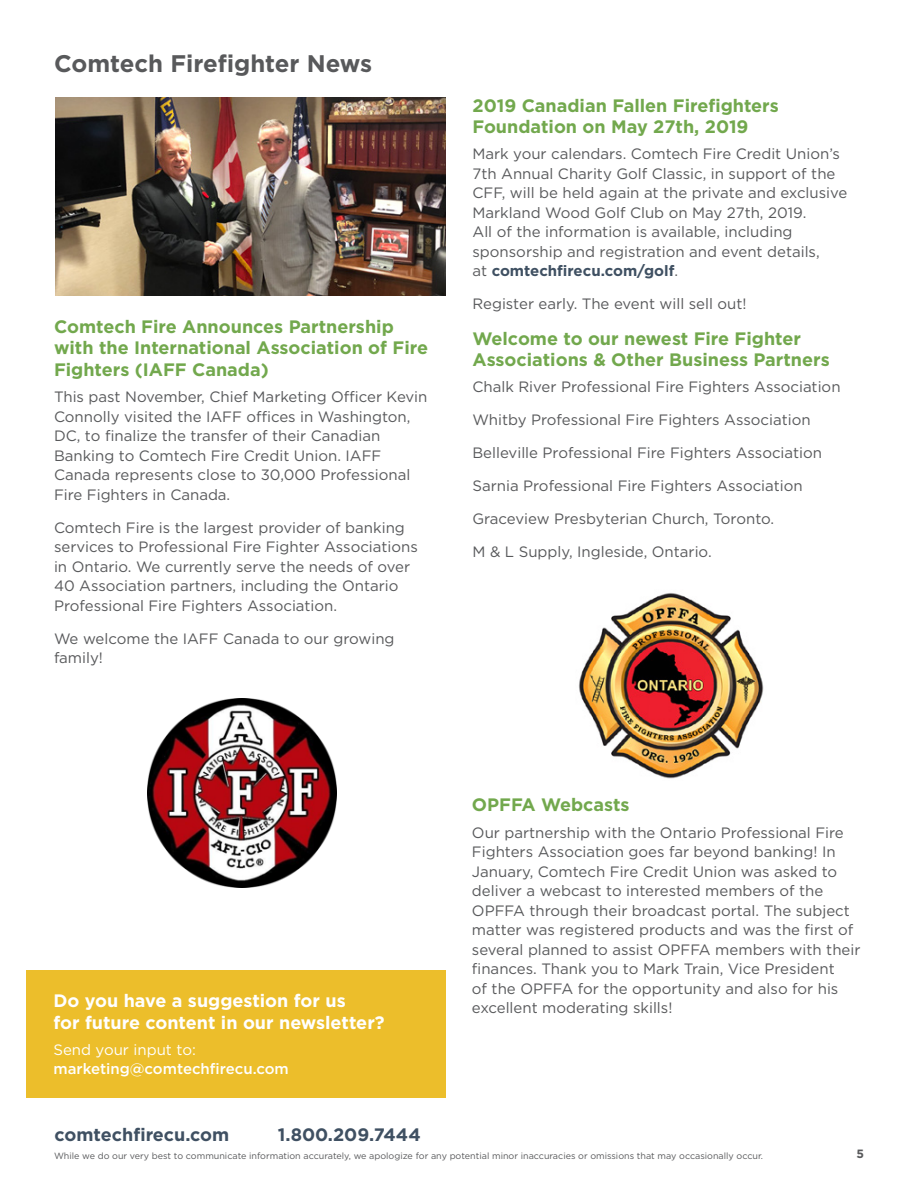
<style>
.page{position:relative;width:918px;height:1188px;background:#fff}
.page>*{position:absolute;margin:0;border:0;box-sizing:border-box;transform-origin:0 0}
.t1{font:700 24px "Gotham";color:#58595b}
.t2{font:700 18px/21.6px "Gotham";color:#72a84d}
.t3{font:700 18px "Gotham";color:#fff}
.t4{font:700 18px "Gotham";color:#3f5062}
.t5{font:15px/19.5px "Gotham";color:#58595b}
.t6{font:500 15px "Gotham";color:#fff}
.t7{font:15px "Gotham";color:#fff}
.t8{font:700 12px "Gotham";color:#58595b}
.t9{font:9px "Gotham";color:#58595b}
.s1{font-weight:700;color:#3f5062}
</style>
<div class="page">
<img style="left:579px;top:593px;width:185px;height:186px">
<img style="left:55px;top:97px;width:391px;height:199px">
<img style="left:148px;top:698px;width:189px;height:189px">
<div style="left:26px;top:970px;width:420px;height:127px;background:#ecbe2b"></div>
<h1 class="t1" style="left:54px;top:47px;width:320px">Comtech Firefighter News</h1>
<p class="t2" style="left:54px;top:315px;width:376px">Comtech Fire Announces Partnership with the International Association of Fire<br>Fighters (IAFF Canada)</p>
<p class="t5" style="left:54px;top:387px;width:375px">This past November, Chief Marketing Officer Kevin Connolly visited the IAFF offices in Washington, DC, to finalize the transfer of their Canadian Banking to Comtech Fire Credit Union. IAFF Canada represents close to 30,000 Professional Fire Fighters in Canada.</p>
<p class="t5" style="left:54px;top:517px;width:365px">Comtech Fire is the largest provider of banking services to Professional Fire Fighter Associations in Ontario. We currently serve the needs of over 40 Association partners, including the Ontario Professional Fire Fighters Association.</p>
<p class="t5" style="left:54px;top:628px;width:342px">We welcome the IAFF Canada to our growing family!</p>
<p class="t2" style="left:472px;top:94px;width:308px">2019 Canadian Fallen Firefighters<br>Foundation on May 27th, 2019</p>
<p class="t5" style="left:472px;top:144px;width:376px">Mark your calendars. Comtech Fire Credit Union’s 7th Annual Charity Golf Classic, in support of the CFF, will be held again at the private and exclusive Markland Wood Golf Club on May 27th, 2019.<br>All of the information is available, including sponsorship and registration and event details,<br>at <span class="s1">comtechfirecu.com/golf</span>.</p>
<p class="t5" style="left:472px;top:294px;width:276px">Register early. The event will sell out!</p>
<p class="t2" style="left:472px;top:327px;width:359px">Welcome to our newest Fire Fighter<br>Associations &amp; Other Business Partners</p>
<p class="t5" style="left:472px;top:377px;width:370px">Chalk River Professional Fire Fighters Association</p>
<p class="t5" style="left:472px;top:410px;width:340px">Whitby Professional Fire Fighters Association</p>
<p class="t5" style="left:472px;top:443px;width:351px">Belleville Professional Fire Fighters Association</p>
<p class="t5" style="left:472px;top:476px;width:332px">Sarnia Professional Fire Fighters Association</p>
<p class="t5" style="left:472px;top:509px;width:303px">Graceview Presbyterian Church, Toronto.</p>
<p class="t5" style="left:472px;top:542px;width:241px">M &amp; L Supply, Ingleside, Ontario.</p>
<p class="t2" style="left:472px;top:794px;width:159px">OPFFA Webcasts</p>
<p class="t5" style="left:472px;top:822px;width:390px">Our partnership with the Ontario Professional Fire Fighters Association goes far beyond banking! In January, Comtech Fire Credit Union was asked to deliver a webcast to interested members of the OPFFA through their broadcast portal. The subject matter was registered products and was the first of several planned to assist OPFFA members with their finances. Thank you to Mark Train, Vice President<br>of the OPFFA for the opportunity and also for his</p>
<p class="t3" style="left:53px;top:989px;width:294px">Do you have a suggestion for us</p>
<p class="t5" style="left:472px;top:998px;width:202px">excellent moderating skills!</p>
<p class="t3" style="left:53px;top:1010px;width:333px">for future content in our newsletter?</p>
<p class="t7" style="left:53px;top:1040px;width:144px">Send your input to:</p>
<p class="t6" style="left:53px;top:1059px;width:237px">marketing@comtechfirecu.com</p>
<p class="t4" style="left:55px;top:1123px;width:176px">comtechfirecu.com</p>
<p class="t4" style="left:278px;top:1123px;width:144px">1.800.209.7444</p>
<p class="t9" style="left:54px;top:1150px;width:711px">While we do our very best to communicate information accurately, we apologize for any potential minor inaccuracies or omissions that may occasionally occur.</p>
<p class="t8" style="left:856px;top:1145px;width:9px">5</p>
</div>
